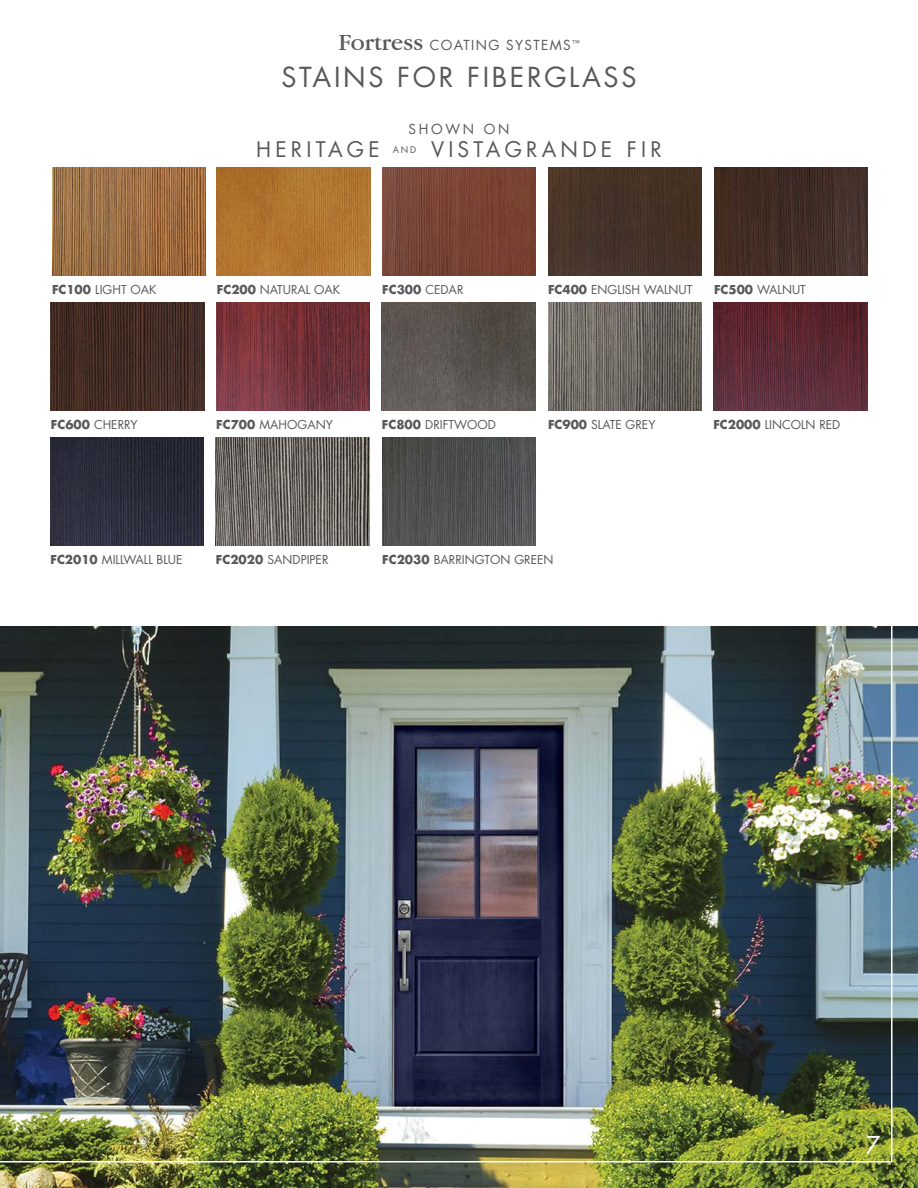
<style>
.page{position:relative;width:918px;height:1188px;background:#fff}
.page>*{position:absolute;margin:0;border:0;box-sizing:border-box;transform-origin:0 0}
.t1{font:27px "Futura LT";letter-spacing:.1em;color:#58595b}
.t2{font:24px "Futura LT";color:#fff}
.t3{font:21px "Futura LT";letter-spacing:.2em;color:#58595b}
.t4{font:13.5px "Futura LT";letter-spacing:.1em;color:#58595b}
.t5{font:12px "Futura LT";color:#58595b}
.t6{font:700 12px "Futura LT";color:#58595b}
.t7{font:9px "Futura LT";color:#58595b}
.s1{font-family:"Garamond IT Cby BT";font-size:24px}
.s2{font-weight:700}
.s3{font-weight:400}
</style>
<div class="page">
<img style="left:0;top:626px;width:918px;height:562px">
<img style="left:0;top:167px;width:893px;height:996px">
<img style="left:52px;top:168px;width:153px;height:108px">
<img style="left:714px;top:168px;width:153px;height:108px">
<img style="left:548px;top:303px;width:153px;height:108px">
<img style="left:382px;top:437px;width:154px;height:108px">
<img style="left:548px;top:168px;width:154px;height:108px">
<img style="left:382px;top:303px;width:154px;height:108px">
<img style="left:216px;top:437px;width:154px;height:108px">
<img style="left:382px;top:168px;width:154px;height:108px">
<img style="left:216px;top:303px;width:154px;height:108px">
<img style="left:51px;top:437px;width:153px;height:108px">
<img style="left:217px;top:168px;width:154px;height:108px">
<img style="left:51px;top:303px;width:154px;height:108px">
<img style="left:713px;top:303px;width:154px;height:108px">
<p class="t4" style="left:339px;top:37px;width:242px"><span class="s1">Fortress</span> COATING SYSTEMS<sup>™</sup></p>
<h1 class="t1" style="left:281px;top:60px;width:357px">STAINS FOR FIBERGLASS</h1>
<p class="t4" style="left:409px;top:121px;width:102px">SHOWN ON</p>
<h3 class="t3" style="left:256px;top:136px;width:125px">HERITAGE</h3>
<p class="t7" style="left:393px;top:144px;width:25px">AND</p>
<h3 class="t3" style="left:431px;top:136px;width:232px">VISTAGRANDE FIR</h3>
<p class="t5" style="left:52px;top:282px;width:106px"><span class="s2">FC100</span> LIGHT OAK</p>
<p class="t5" style="left:714px;top:282px;width:93px"><span class="s2">FC500</span> WALNUT</p>
<p class="t5" style="left:548px;top:282px;width:146px"><span class="s2">FC400</span> ENGLISH WALNUT</p>
<p class="t5" style="left:217px;top:282px;width:125px"><span class="s2">FC200</span> NATURAL OAK</p>
<p class="t6" style="left:382px;top:282px;width:83px">FC300 <span class="s3">CEDAR</span></p>
<p class="t5" style="left:216px;top:417px;width:118px"><span class="s2">FC700</span> MAHOGANY</p>
<p class="t5" style="left:382px;top:417px;width:116px"><span class="s2">FC800</span> DRIFTWOOD</p>
<p class="t5" style="left:548px;top:417px;width:109px"><span class="s2">FC900</span> SLATE GREY</p>
<p class="t5" style="left:51px;top:417px;width:88px"><span class="s2">FC600</span> CHERRY</p>
<p class="t5" style="left:713px;top:417px;width:129px"><span class="s2">FC2000</span> LINCOLN RED</p>
<p class="t5" style="left:51px;top:552px;width:134px"><span class="s2">FC2010</span> MILLWALL BLUE</p>
<p class="t5" style="left:216px;top:552px;width:114px"><span class="s2">FC2020</span> SANDPIPER</p>
<p class="t5" style="left:382px;top:552px;width:173px"><span class="s2">FC2030</span> BARRINGTON GREEN</p>
<h2 class="t2" style="left:866px;top:1130px;width:16px">7</h2>
</div>
